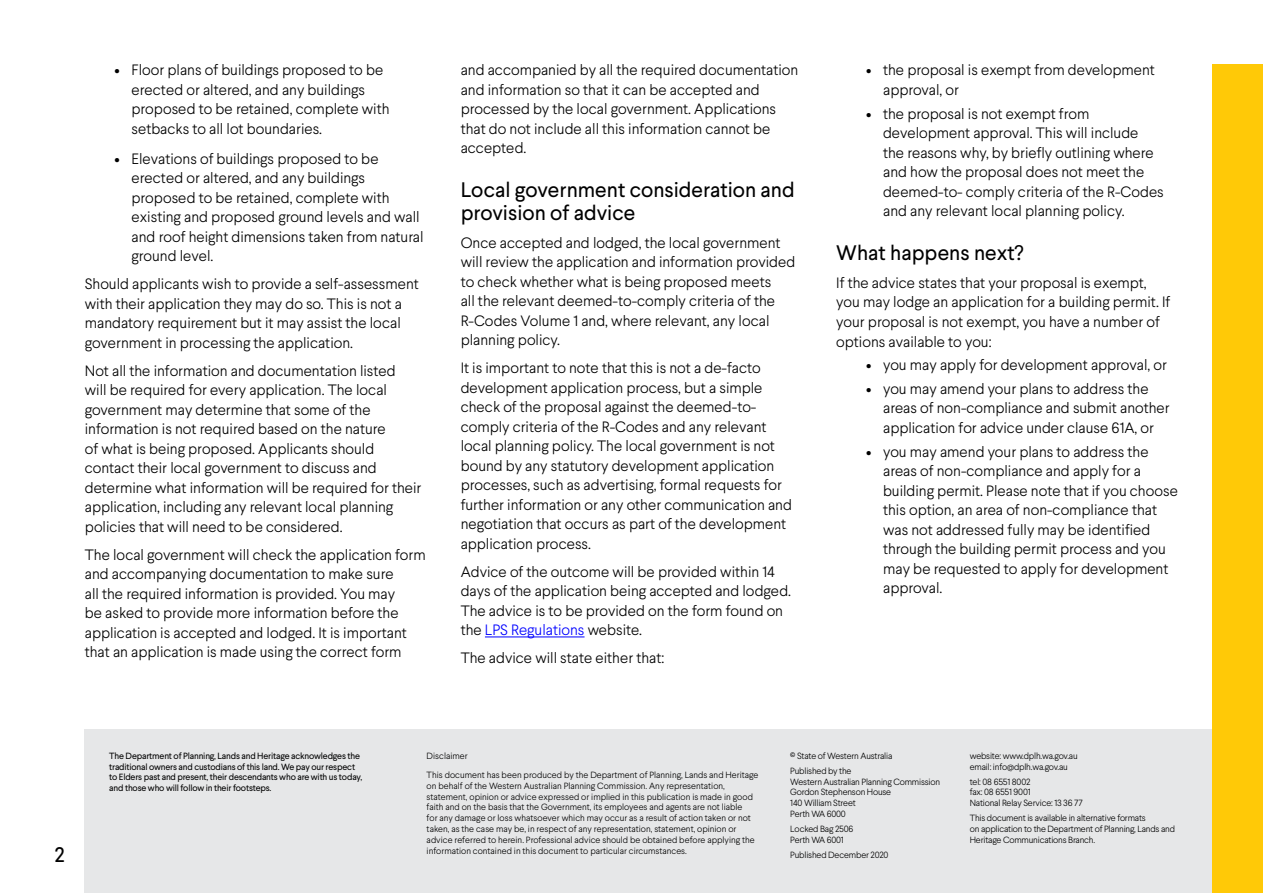
<style>
.page{position:relative;width:1263px;height:893px;background:#fff}
.page>*{position:absolute;margin:0;border:0;box-sizing:border-box;transform-origin:0 0}
.t1{font:21px/22.6px "Larsseit";color:#000}
.t2{font:300 15px/19.5px "Larsseit";color:#000}
.t3{font:300 9px/10.8px "Larsseit";color:#000}
.t4{font:300 9px/10.8px "Larsseit";letter-spacing:-.02em;color:#000}
.t5{font:9px/10.8px "Larsseit";letter-spacing:-.02em;color:#000}
.s1{color:#00f}
</style>
<div class="page">
<div style="left:1212px;top:64px;width:51px;height:829px;background:#ffc907"></div>
<div style="left:85px;top:729px;width:1127px;height:164px;background:#e6e7e8"></div>
<hr style="left:485px;top:637px;width:99px;height:1px;background:#00f">
<p class="t2" style="left:132px;top:60px;width:259px;text-indent:-17px">• Floor plans of buildings proposed to be erected or altered, and any buildings proposed to be retained, complete with setbacks to all lot boundaries.</p>
<p class="t2" style="left:132px;top:149px;width:294px;text-indent:-17px">• Elevations of buildings proposed to be erected or altered, and any buildings proposed to be retained, complete with existing and proposed ground levels and wall and roof height dimensions taken from natural ground level.</p>
<p class="t2" style="left:85px;top:274px;width:336px">Should applicants wish to provide a self-assessment with their application they may do so. This is not a mandatory requirement but it may assist the local government in processing the application.</p>
<p class="t2" style="left:85px;top:361px;width:338px">Not all the information and documentation listed<br>will be required for every application. The local government may determine that some of the information is not required based on the nature<br>of what is being proposed. Applicants should contact their local government to discuss and determine what information will be required for their application, including any relevant local planning policies that will need to be considered.</p>
<p class="t2" style="left:85px;top:545px;width:342px">The local government will check the application form and accompanying documentation to make sure<br>all the required information is provided. You may<br>be asked to provide more information before the application is accepted and lodged. It is important that an application is made using the correct form</p>
<p class="t2" style="left:461px;top:60px;width:339px">and accompanied by all the required documentation and information so that it can be accepted and processed by the local government. Applications that do not include all this information cannot be accepted.</p>
<h1 class="t1" style="left:461px;top:178px;width:336px">Local government consideration and provision of advice</h1>
<p class="t2" style="left:461px;top:233px;width:336px">Once accepted and lodged, the local government will review the application and information provided to check whether what is being proposed meets<br>all the relevant deemed-to-comply criteria of the R-Codes Volume 1 and, where relevant, any local planning policy.</p>
<p class="t2" style="left:461px;top:358px;width:333px">It is important to note that this is not a de-facto development application process, but a simple check of the proposal against the deemed-to&shy;comply criteria of the R-Codes and any relevant local planning policy. The local government is not bound by any statutory development application processes, such as advertising, formal requests for further information or any other communication and negotiation that occurs as part of the development application process.</p>
<p class="t2" style="left:461px;top:562px;width:332px">Advice of the outcome will be provided within 14 days of the application being accepted and lodged.<br>The advice is to be provided on the form found on the <span class="s1">LPS Regulations</span> website.</p>
<p class="t2" style="left:461px;top:648px;width:205px">The advice will state either that:</p>
<p class="t2" style="left:883px;top:60px;width:273px;text-indent:-17px">• the proposal is exempt from development approval, or</p>
<p class="t2" style="left:883px;top:103px;width:282px;text-indent:-17px">• the proposal is not exempt from development approval. This will include<br>the reasons why, by briefly outlining where and how the proposal does not meet the deemed-to- comply criteria of the R-Codes and any relevant local planning policy.</p>
<h1 class="t1" style="left:836px;top:241px;width:189px">What happens next?</h1>
<p class="t2" style="left:836px;top:273px;width:335px">If the advice states that your proposal is exempt, you may lodge an application for a building permit. If your proposal is not exempt, you have a number of options available to you:</p>
<p class="t2" style="left:866px;top:355px;width:302px">• you may apply for development approval, or</p>
<p class="t2" style="left:883px;top:379px;width:288px;text-indent:-17px">• you may amend your plans to address the areas of non-compliance and submit another application for advice under clause 61A, or</p>
<p class="t2" style="left:883px;top:442px;width:296px;text-indent:-17px">• you may amend your plans to address the areas of non-compliance and apply for a building permit. Please note that if you choose this option, an area of non-compliance that was not addressed fully may be identified through the building permit process and you may be requested to apply for development approval.</p>
<h1 class="t1" style="left:54px;top:843px;width:12px">2</h1>
<p class="t5" style="left:109px;top:750px;width:254px">The Department of Planning, Lands and Heritage acknowledges the traditional owners and custodians of this land. We pay our respect to Elders past and present, their descendants who are with us today, and those who will follow in their footsteps.</p>
<p class="t3" style="left:427px;top:746px;width:333px;line-height:19.4px">Disclaimer<br>This document has been produced by the Department of Planning, Lands and Heritage</p>
<p class="t3" style="left:427px;top:780px;width:330px">on behalf of the Western Australian Planning Commission. Any representation, statement, opinion or advice expressed or implied in this publication is made in good faith and on the basis that the Government, its employees and agents are not liable for any damage or loss whatsoever which may occur as a result of action taken or not taken, as the case may be, in respect of any representation, statement, opinion or advice referred to herein. Professional advice should be obtained before applying the information contained in this document to particular circumstances.</p>
<p class="t4" style="left:790px;top:748px;width:104px;line-height:15px">© State of Western Australia<br>Published by the</p>
<p class="t4" style="left:790px;top:776px;width:151px">Western Australian Planning Commission<br>Gordon Stephenson House<br>140 William Street<br>Perth WA 6000</p>
<p class="t4" style="left:790px;top:823px;width:64px">Locked Bag 2506<br>Perth WA 6001</p>
<p class="t4" style="left:790px;top:849px;width:100px">Published December 2020</p>
<p class="t4" style="left:970px;top:750px;width:109px">website: www.dplh.wa.gov.au email: info@dplh.wa.gov.au</p>
<p class="t4" style="left:970px;top:776px;width:114px">tel: 08 6551 8002<br>fax: 08 6551 9001<br>National Relay Service: 13 36 77</p>
<p class="t4" style="left:970px;top:813px;width:207px">This document is available in alternative formats<br>on application to the Department of Planning, Lands and<br>Heritage Communications Branch.</p>
</div>
